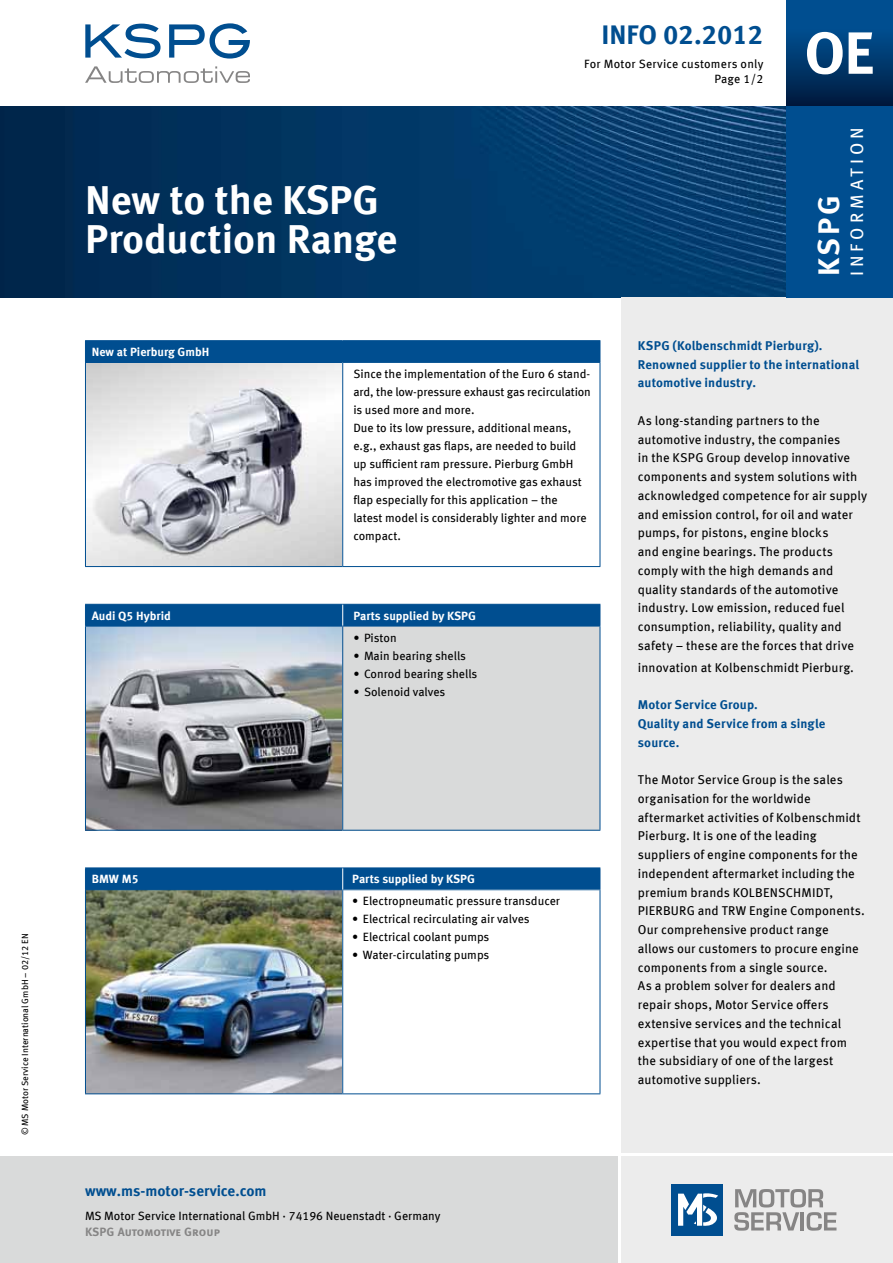
<style>
.page{position:relative;width:893px;height:1263px;background:#fff}
.page>*{position:absolute;margin:0;border:0;box-sizing:border-box;transform-origin:0 0}
.t1{font:700 40.5px/39px "Meta OFC";color:#fff}
.t2{font:700 30px "Meta OFC";color:#fff}
.t3{font:700 27px "Meta OFC";color:#004e90}
.t4{font:18px "Meta OFC";letter-spacing:.225em;color:#fff}
.t5{font:700 15px "Meta OFC";color:#004e90}
.t6{font:12.75px/18.8px "Meta OFC";letter-spacing:.01em;color:#000}
.t7{font:700 12.75px/18.8px "Meta OFC";letter-spacing:.01em;color:#004e90}
.t8{font:12px/18px "Meta OFC";color:#000}
.t9{font:700 12px "Meta OFC";color:#fff}
.t10{font:12px/15px "Meta OFC";letter-spacing:.02em;color:#000;text-align:right}
.t11{font:12px "Meta Bold LF Caps";color:#868585}
.t12{font:9px "Meta OFC";color:#000}
</style>
<div class="page">
<img style="left:86px;top:363px;width:256px;height:203px">
<img style="left:86px;top:627px;width:256px;height:203px">
<img style="left:86px;top:890px;width:256px;height:203px">
<div style="left:787px;top:0;width:106px;height:106px;background:linear-gradient(to bottom,#0059a2,#001e44)"></div>
<svg style="left:85px;top:24px;width:76px;height:34px"></svg>
<svg style="left:169px;top:23px;width:81px;height:36px"></svg>
<svg style="left:85px;top:66px;width:165px;height:17px"></svg>
<img style="left:0;top:106px;width:787px;height:192px">
<div style="left:621px;top:298px;width:272px;height:855px;background:#ececec"></div>
<div style="left:621px;top:1157px;width:272px;height:106px;background:#ececec"></div>
<div style="left:0;top:1157px;width:617px;height:106px;background:#d9dada"></div>
<div style="left:672px;top:1184px;width:51px;height:51px;background:#004e90"></div>
<svg style="left:678px;top:1193px;width:40px;height:33px"></svg>
<svg style="left:734px;top:1189px;width:102px;height:42px"></svg>
<svg style="left:807px;top:32px;width:66px;height:42px"></svg>
<div style="left:787px;top:106px;width:106px;height:192px;background:#004e90"></div>
<div style="left:343px;top:626px;width:257px;height:204px;background:#d9dada"></div>
<hr style="left:85px;top:626px;width:1px;height:204px;background:#004e90">
<hr style="left:85px;top:626px;width:258px;height:1px;background:#004e90">
<hr style="left:85px;top:830px;width:258px;height:1px;background:#004e90">
<hr style="left:342px;top:626px;width:1px;height:204px;background:#004e90">
<hr style="left:343px;top:626px;width:257px;height:1px;background:#004e90">
<hr style="left:600px;top:626px;width:1px;height:204px;background:#004e90">
<hr style="left:343px;top:830px;width:257px;height:1px;background:#004e90">
<div style="left:85px;top:604px;width:516px;height:22px;background:#004e90"></div>
<hr style="left:85px;top:867px;width:258px;height:1px;background:#004e90">
<hr style="left:343px;top:867px;width:257px;height:1px;background:#004e90">
<hr style="left:85px;top:890px;width:1px;height:203px;background:#004e90">
<hr style="left:85px;top:1093px;width:258px;height:1px;background:#004e90">
<hr style="left:342px;top:890px;width:1px;height:203px;background:#004e90">
<hr style="left:600px;top:890px;width:1px;height:203px;background:#004e90">
<hr style="left:343px;top:1093px;width:257px;height:1px;background:#004e90">
<div style="left:85px;top:868px;width:516px;height:22px;background:#004e90"></div>
<div style="left:85px;top:341px;width:515px;height:21px;background:#004e90"></div>
<hr style="left:85px;top:340px;width:258px;height:1px;background:#004e90">
<hr style="left:343px;top:340px;width:257px;height:1px;background:#004e90">
<svg style="left:600px;top:341px;width:1px;height:21px"></svg>
<hr style="left:85px;top:363px;width:1px;height:203px;background:#004e90">
<hr style="left:85px;top:362px;width:258px;height:1px;background:#004e90">
<hr style="left:85px;top:566px;width:258px;height:1px;background:#004e90">
<hr style="left:342px;top:363px;width:1px;height:203px;background:#004e90">
<hr style="left:343px;top:362px;width:257px;height:1px;background:#004e90">
<hr style="left:600px;top:363px;width:1px;height:203px;background:#004e90">
<hr style="left:343px;top:566px;width:257px;height:1px;background:#004e90">
<p class="t12" style="left:19px;top:1135px;width:204px;rotate:-90deg">© MS Motor Service International GmbH – 02/12 EN</p>
<h1 class="t1" style="left:85px;top:181px;width:314px">New to the KSPG<br>Production Range</h1>
<h3 class="t3" style="left:601px;top:17px;width:163px">INFO 02.2012</h3>
<p class="t10" style="left:584px;top:56px;width:181px">For Motor Service customers only<br>Page 1/2</p>
<h2 class="t2" style="left:810px;top:276px;width:82px;rotate:-90deg">KSPG</h2>
<h3 class="t4" style="left:846px;top:276px;width:150px;rotate:-90deg">INFORMATION</h3>
<p class="t9" style="left:92px;top:344px;width:119px">New at Pierburg GmbH</p>
<p class="t8" style="left:353px;top:365px;width:239px">Since the implementation of the Euro 6 stand&shy;ard, the low-pressure exhaust gas recirculation is used more and more.<br>Due to its low pressure, additional means, e.g., exhaust gas flaps, are needed to build up sufficient ram pressure. Pierburg GmbH has improved the electromotive gas exhaust flap especially for this application – the<br>latest model is considerably lighter and more compact.</p>
<p class="t9" style="left:92px;top:608px;width:81px">Audi Q5 Hybrid</p>
<p class="t9" style="left:353px;top:608px;width:124px">Parts supplied by KSPG</p>
<p class="t8" style="left:353px;top:628px;width:45px">• Piston</p>
<p class="t8" style="left:353px;top:646px;width:114px">• Main bearing shells</p>
<p class="t8" style="left:353px;top:664px;width:126px">• Conrod bearing shells</p>
<p class="t8" style="left:353px;top:682px;width:94px">• Solenoid valves</p>
<p class="t9" style="left:92px;top:871px;width:48px">BMW M5</p>
<p class="t9" style="left:352px;top:871px;width:124px">Parts supplied by KSPG</p>
<p class="t8" style="left:352px;top:892px;width:209px">• Electropneumatic pressure transducer</p>
<p class="t8" style="left:352px;top:910px;width:179px">• Electrical recirculating air valves</p>
<p class="t8" style="left:352px;top:928px;width:139px">• Electrical coolant pumps</p>
<p class="t8" style="left:352px;top:946px;width:139px">• Water-circulating pumps</p>
<p class="t5" style="left:85px;top:1181px;width:183px">www.ms-motor-service.com</p>
<p class="t8" style="left:85px;top:1206px;width:357px">MS Motor Service International GmbH · 74196 Neuenstadt · Germany</p>
<p class="t11" style="left:85px;top:1225px;width:137px">KSPG Automotive Group</p>
<p class="t7" style="left:638px;top:336px;width:223px">KSPG (Kolbenschmidt Pierburg).<br>Renowned supplier to the international automotive industry.</p>
<p class="t6" style="left:638px;top:411px;width:231px">As long-standing partners to the automotive industry, the companies<br>in the KSPG Group develop innovative components and system solutions with acknowledged competence for air supply and emission control, for oil and water pumps, for pistons, engine blocks<br>and engine bearings. The products comply with the high demands and quality standards of the automotive industry. Low emission, reduced fuel consumption, reliability, quality and safety – these are the forces that drive</p>
<p class="t6" style="left:638px;top:658px;width:218px">innovation at Kolbenschmidt Pierburg.</p>
<p class="t7" style="left:638px;top:695px;width:189px">Motor Service Group.<br>Quality and Service from a single source.</p>
<p class="t6" style="left:638px;top:770px;width:229px">The Motor Service Group is the sales organisation for the worldwide aftermarket activities of Kolbenschmidt Pierburg. It is one of the leading suppliers of engine components for the independent aftermarket including the premium brands KOLBENSCHMIDT, PIERBURG and TRW Engine Components.<br>Our comprehensive product range allows our customers to procure engine components from a single source.<br>As a problem solver for dealers and repair shops, Motor Service offers extensive services and the technical expertise that you would expect from the subsidiary of one of the largest automotive suppliers.</p>
</div>
